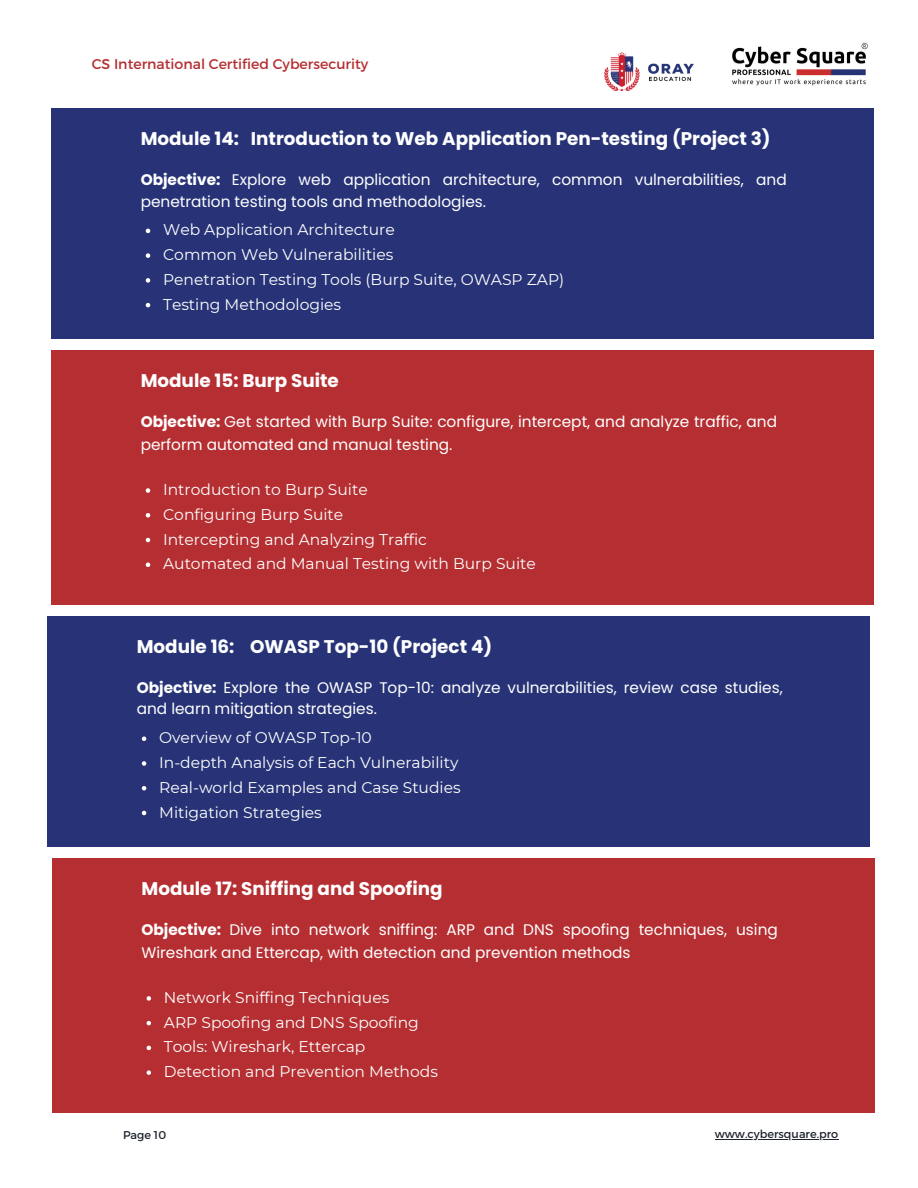
<style>
.page{position:relative;width:918px;height:1188px;background:#fff}
.page>*{position:absolute;margin:0;border:0;box-sizing:border-box;transform-origin:0 0}
.t1{font:700 18.3px "Poppins";color:#fff}
.t2{font:15.45px "Montserrat";color:#fff}
.t3{font:15.3px/21.3px "Poppins";color:#fff}
.t4{font:14.1px "Montserrat";color:#b52e31}
.t5{font:11.25px "Montserrat";color:#20242f}
.s1{font-weight:700}
</style>
<div class="page">
<hr style="left:715px;top:1139px;width:123px;height:1px;background:#20242f">
<img style="left:604px;top:52px;width:90px;height:40px">
<img style="left:732px;top:42px;width:136px;height:44px">
<div style="left:52px;top:108px;width:822px;height:231px;background:#273376"></div>
<svg style="left:146px;top:229px;width:4px;height:4px"></svg>
<svg style="left:146px;top:253px;width:4px;height:5px"></svg>
<svg style="left:146px;top:278px;width:4px;height:5px"></svg>
<svg style="left:146px;top:303px;width:4px;height:4px"></svg>
<div style="left:52px;top:350px;width:822px;height:255px;background:#b52e31"></div>
<svg style="left:146px;top:488px;width:4px;height:5px"></svg>
<svg style="left:146px;top:513px;width:4px;height:5px"></svg>
<svg style="left:146px;top:538px;width:4px;height:4px"></svg>
<svg style="left:146px;top:563px;width:4px;height:4px"></svg>
<div style="left:48px;top:616px;width:822px;height:231px;background:#273376"></div>
<svg style="left:142px;top:737px;width:4px;height:4px"></svg>
<svg style="left:142px;top:761px;width:4px;height:5px"></svg>
<svg style="left:142px;top:786px;width:4px;height:5px"></svg>
<svg style="left:142px;top:811px;width:4px;height:4px"></svg>
<div style="left:52px;top:858px;width:823px;height:255px;background:#b52e31"></div>
<svg style="left:147px;top:996px;width:4px;height:5px"></svg>
<svg style="left:147px;top:1021px;width:4px;height:4px"></svg>
<svg style="left:147px;top:1046px;width:4px;height:4px"></svg>
<svg style="left:147px;top:1070px;width:4px;height:5px"></svg>
<p class="t4" style="left:92px;top:55px;width:278px">CS International Certified Cybersecurity</p>
<h1 class="t1" style="left:141px;top:126px;width:632px">Module 14: Introduction to Web Application Pen-testing (Project 3)</h1>
<h2 class="t3" style="left:141px;top:169px;width:648px"><span class="s1">Objective:</span> Explore web application architecture, common vulnerabilities, and penetration testing tools and methodologies.</h2>
<h1 class="t2" style="left:163px;top:220px;width:233px">Web Application Architecture</h1>
<h2 class="t2" style="left:163px;top:245px;width:232px">Common Web Vulnerabilities</h2>
<p class="t2" style="left:163px;top:270px;width:403px">Penetration Testing Tools (Burp Suite, OWASP ZAP)</p>
<p class="t2" style="left:163px;top:295px;width:180px">Testing Methodologies</p>
<h1 class="t1" style="left:141px;top:367px;width:200px">Module 15: Burp Suite</h1>
<h2 class="t3" style="left:141px;top:409px;width:638px;line-height:23.7px"><span class="s1">Objective:</span> Get started with Burp Suite: configure, intercept, and analyze traffic, and perform automated and manual testing.</h2>
<p class="t2" style="left:163px;top:480px;width:206px">Introduction to Burp Suite</p>
<p class="t2" style="left:163px;top:505px;width:182px">Configuring Burp Suite</p>
<p class="t2" style="left:163px;top:530px;width:265px">Intercepting and Analyzing Traffic</p>
<p class="t2" style="left:163px;top:554px;width:374px">Automated and Manual Testing with Burp Suite</p>
<h1 class="t1" style="left:137px;top:634px;width:357px">Module 16: OWASP Top-10 (Project 4)</h1>
<h2 class="t3" style="left:137px;top:677px;width:648px"><span class="s1">Objective:</span> Explore the OWASP Top-10: analyze vulnerabilities, review case studies, and learn mitigation strategies.</h2>
<p class="t2" style="left:159px;top:728px;width:214px">Overview of OWASP Top-10</p>
<p class="t2" style="left:159px;top:753px;width:301px">In-depth Analysis of Each Vulnerability</p>
<p class="t2" style="left:159px;top:778px;width:303px">Real-world Examples and Case Studies</p>
<p class="t2" style="left:159px;top:803px;width:164px">Mitigation Strategies</p>
<p class="t1" style="left:141px;top:875px;width:303px">Module 17: Sniffing and Spoofing</p>
<p class="t3" style="left:141px;top:917px;width:638px;line-height:23.7px"><span class="s1">Objective:</span> Dive into network sniffing: ARP and DNS spoofing techniques, using<br>Wireshark and Ettercap, with detection and prevention methods</p>
<p class="t2" style="left:164px;top:988px;width:227px">Network Sniffing Techniques</p>
<p class="t2" style="left:164px;top:1013px;width:256px">ARP Spoofing and DNS Spoofing</p>
<p class="t2" style="left:164px;top:1037px;width:203px">Tools: Wireshark, Ettercap</p>
<p class="t2" style="left:164px;top:1062px;width:276px">Detection and Prevention Methods</p>
<p class="t5" style="left:123px;top:1127px;width:45px">Page 10</p>
<p class="t5" style="left:715px;top:1126px;width:125px">www.cybersquare.pro</p>
</div>
